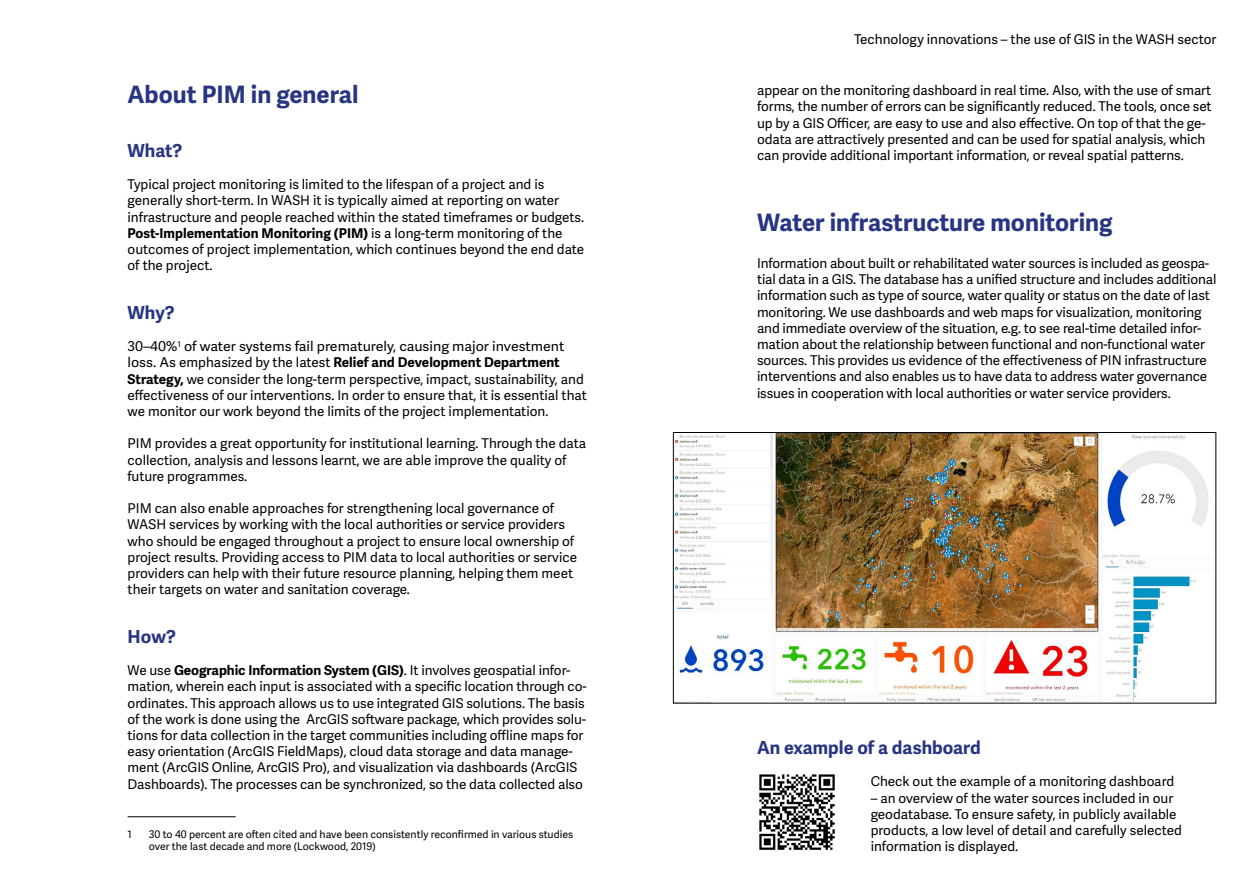
<style>
.page{position:relative;width:1259px;height:893px;background:#fff}
.page>*{position:absolute;margin:0;border:0;box-sizing:border-box;transform-origin:0 0}
.Heading_1{font:700 24px "Adelle Sans";color:#283583}
.Heading_2{font:700 18px "Adelle Sans";color:#283583}
.t1{font:13.5px/16.2px "Adelle Sans";letter-spacing:-.005em;color:#000}
.t2{font:13.5px/16.2px "Adelle Sans";letter-spacing:-.005em;color:#000;scale:1.05 1}
.t3{font:10.5px/12.6px "Adelle Sans";color:#000}
.s1{font-weight:700}
</style>
<div class="page">
<hr style="left:128px;top:816px;width:108px;height:1px;background:#000">
<img style="left:759px;top:774px;width:76px;height:76px">
<img style="left:675px;top:434px;width:534px;height:267px">
<div style="left:673px;top:432px;width:543px;height:271px;border:1px solid #000"></div>
<p class="Heading_1" style="left:128px;top:80px;width:232px">About PIM in general</p>
<p class="Heading_2" style="left:128px;top:140px;width:56px">What?</p>
<p class="t1" style="left:128px;top:177px;width:458px">Typical project monitoring is limited to the lifespan of a project and is generally short-term. In WASH it is typically aimed at reporting on water infrastructure and people reached within the stated timeframes or budgets.<br><span class="s1">Post-Implementation Monitoring (PIM)</span> is a long-term monitoring of the outcomes of project implementation, which continues beyond the end date of the project.</p>
<p class="Heading_2" style="left:128px;top:302px;width:49px">Why?</p>
<p class="t2" style="left:128px;top:339px;width:439px">30–40%<sup>1</sup> of water systems fail prematurely, causing major investment loss. As emphasized by the latest <span class="s1">Relief and Development Department Strategy,</span> we consider the long-term perspective, impact, sustainability, and effectiveness of our interventions. In order to ensure that, it is essential that we monitor our work beyond the limits of the project implementation.</p>
<p class="t1" style="left:128px;top:436px;width:460px">PIM provides a great opportunity for institutional learning. Through the data collection, analysis and lessons learnt, we are able improve the quality of future programmes.</p>
<p class="t1" style="left:128px;top:501px;width:451px">PIM can also enable approaches for strengthening local governance of WASH services by working with the local authorities or service providers who should be engaged throughout a project to ensure local ownership of project results. Providing access to PIM data to local authorities or service providers can help with their future resource planning, helping them meet their targets on water and sanitation coverage.</p>
<p class="Heading_2" style="left:128px;top:626px;width:50px">How?</p>
<p class="t1" style="left:128px;top:663px;width:461px">We use <span class="s1">Geographic Information System (GIS)</span>. It involves geospatial infor&shy;mation, wherein each input is associated with a specific location through co&shy;ordinates. This approach allows us to use integrated GIS solutions. The basis of the work is done using the ArcGIS software package, which provides solu&shy;tions for data collection in the target communities including offline maps for easy orientation (ArcGIS FieldMaps), cloud data storage and data manage&shy;ment (ArcGIS Online, ArcGIS Pro), and visualization via dashboards (ArcGIS Dashboards). The processes can be synchronized, so the data collected also</p>
<p class="t3" style="left:128px;top:828px;width:6px">1</p>
<p class="t3" style="left:149px;top:828px;width:426px">30 to 40 percent are often cited and have been consistently reconfirmed in various studies over the last decade and more (Lockwood, 2019)</p>
<p class="t1" style="left:854px;top:32px;width:364px">Technology innovations – the use of GIS in the WASH sector</p>
<p class="t1" style="left:757px;top:83px;width:456px">appear on the monitoring dashboard in real time. Also, with the use of smart forms, the number of errors can be significantly reduced. The tools, once set up by a GIS Officer, are easy to use and also effective. On top of that the ge&shy;odata are attractively presented and can be used for spatial analysis, which can provide additional important information, or reveal spatial patterns.</p>
<p class="Heading_1" style="left:757px;top:208px;width:357px">Water infrastructure monitoring</p>
<p class="t1" style="left:757px;top:256px;width:461px">Information about built or rehabilitated water sources is included as geospa&shy;tial data in a GIS. The database has a unified structure and includes additional information such as type of source, water quality or status on the date of last monitoring. We use dashboards and web maps for visualization, monitoring and immediate overview of the situation, e.g. to see real-time detailed infor&shy;mation about the relationship between functional and non-functional water sources. This provides us evidence of the effectiveness of PIN infrastructure interventions and also enables us to have data to address water governance issues in cooperation with local authorities or water service providers.</p>
<p class="Heading_2" style="left:757px;top:737px;width:225px">An example of a dashboard</p>
<p class="t1" style="left:870px;top:774px;width:305px">Check out the example of a monitoring dashboard</p>
<p class="t1" style="left:870px;top:790px;width:313px">– an overview of the water sources included in our geodatabase. To ensure safety, in publicly available products, a low level of detail and carefully selected information is displayed.</p>
</div>
